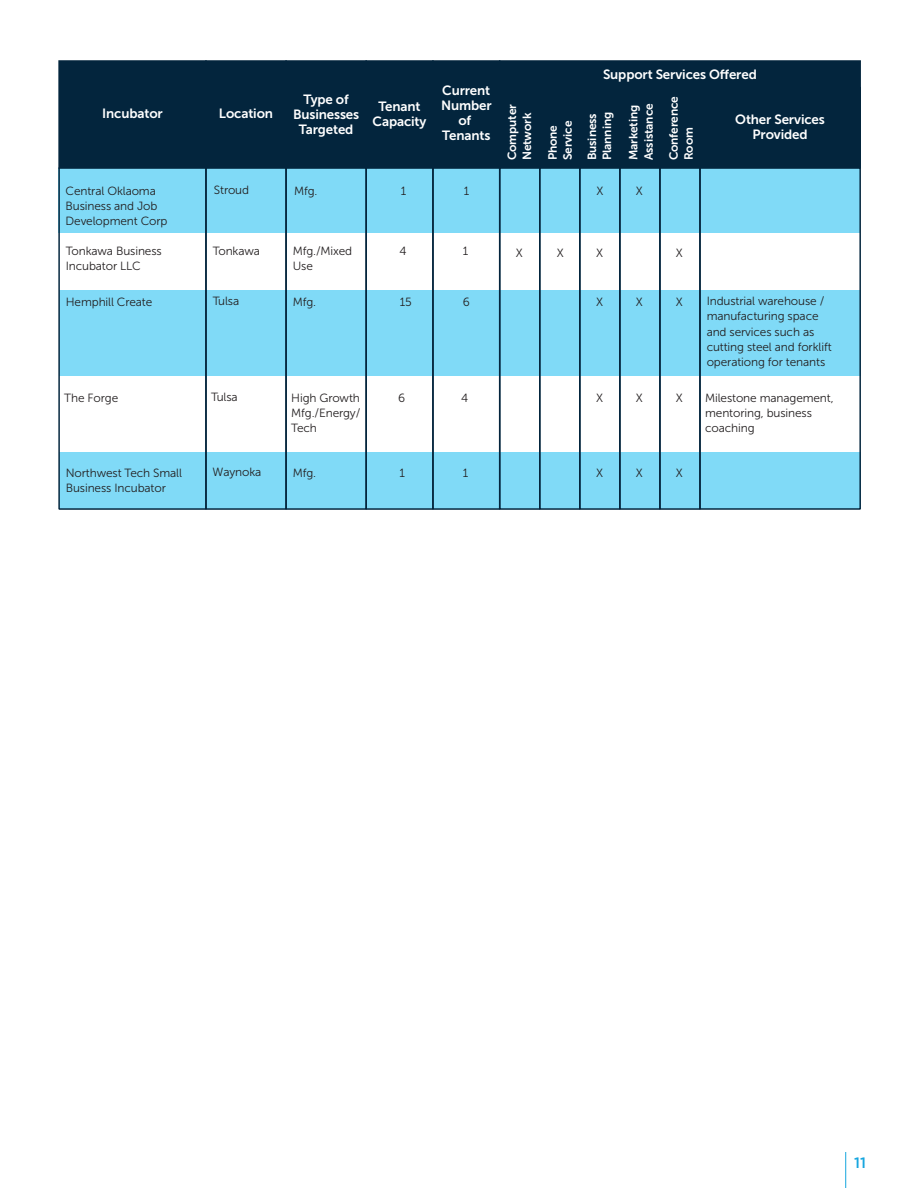
<style>
.page{position:relative;width:918px;height:1188px;background:#fff}
.page>*{position:absolute;margin:0;border:0;box-sizing:border-box;transform-origin:0 0}
.t1{font:500 15px "Gotham";color:#16a6df}
.t2{font:13.35px/15.1px "Museo Sans 700";letter-spacing:-.01em;color:#fff;text-align:center}
.t3{font:11.85px/15.1px "Museo Sans 300";letter-spacing:-.01em;color:#231f20}
.t4{font:11.85px/15.1px "Museo Sans 700";letter-spacing:-.01em;color:#fff}
</style>
<div class="page">
<div style="left:60px;top:290px;width:801px;height:85px;background:#80daf7"></div>
<div style="left:58px;top:168px;width:802px;height:65px;background:#80daf7"></div>
<div style="left:60px;top:452px;width:801px;height:57px;background:#80daf7"></div>
<hr style="left:845px;top:1152px;width:1px;height:36px;background:#16a6df">
<div style="left:205px;top:167px;width:82px;height:343px;border:1px solid #03253d"></div>
<div style="left:285px;top:167px;width:82px;height:343px;border:1px solid #03253d"></div>
<div style="left:365px;top:167px;width:69px;height:343px;border:1px solid #03253d"></div>
<div style="left:432px;top:167px;width:68px;height:343px;border:1px solid #03253d"></div>
<div style="left:499px;top:167px;width:41px;height:343px;border:1px solid #03253d"></div>
<div style="left:539px;top:167px;width:42px;height:343px;border:1px solid #03253d"></div>
<div style="left:579px;top:167px;width:42px;height:343px;border:1px solid #03253d"></div>
<div style="left:619px;top:167px;width:42px;height:343px;border:1px solid #03253d"></div>
<div style="left:659px;top:167px;width:42px;height:343px;border:1px solid #03253d"></div>
<div style="left:699px;top:167px;width:162px;height:343px;border:1px solid #03253d"></div>
<div style="left:59px;top:61px;width:147px;height:107px;background:#03253d"></div>
<div style="left:58px;top:60px;width:149px;height:109px;border:1px solid #03253d"></div>
<div style="left:206px;top:61px;width:80px;height:107px;background:#03253d"></div>
<div style="left:205px;top:60px;width:82px;height:109px;border:1px solid #03253d"></div>
<div style="left:286px;top:61px;width:80px;height:107px;background:#03253d"></div>
<div style="left:285px;top:60px;width:82px;height:109px;border:1px solid #03253d"></div>
<div style="left:366px;top:61px;width:67px;height:107px;background:#03253d"></div>
<div style="left:365px;top:60px;width:69px;height:109px;border:1px solid #03253d"></div>
<div style="left:433px;top:61px;width:67px;height:107px;background:#03253d"></div>
<div style="left:432px;top:60px;width:68px;height:109px;border:1px solid #03253d"></div>
<div style="left:500px;top:88px;width:40px;height:80px;background:#03253d"></div>
<div style="left:499px;top:87px;width:41px;height:82px;border:1px solid #03253d"></div>
<div style="left:540px;top:88px;width:40px;height:80px;background:#03253d"></div>
<div style="left:539px;top:87px;width:42px;height:82px;border:1px solid #03253d"></div>
<div style="left:580px;top:88px;width:40px;height:80px;background:#03253d"></div>
<div style="left:579px;top:87px;width:42px;height:82px;border:1px solid #03253d"></div>
<div style="left:620px;top:88px;width:40px;height:80px;background:#03253d"></div>
<div style="left:619px;top:87px;width:42px;height:82px;border:1px solid #03253d"></div>
<div style="left:660px;top:88px;width:40px;height:80px;background:#03253d"></div>
<div style="left:659px;top:87px;width:42px;height:82px;border:1px solid #03253d"></div>
<div style="left:700px;top:88px;width:160px;height:80px;background:#03253d"></div>
<div style="left:699px;top:87px;width:162px;height:82px;border:1px solid #03253d"></div>
<div style="left:500px;top:61px;width:360px;height:27px;background:#03253d"></div>
<div style="left:499px;top:60px;width:362px;height:28px;border:1px solid #03253d"></div>
<p class="t2" style="left:102px;top:106px;width:62px">Incubator</p>
<p class="t2" style="left:219px;top:106px;width:56px">Location</p>
<p class="t2" style="left:293px;top:92px;width:68px">Type of<br>Businesses<br>Targeted</p>
<p class="t2" style="left:373px;top:99px;width:55px">Tenant<br>Capacity</p>
<p class="t2" style="left:441px;top:82px;width:52px">Current<br>Number of<br>Tenants</p>
<p class="t4" style="left:504px;top:160px;width:58px;rotate:-90deg">Computer<br>Network</p>
<p class="t2" style="left:603px;top:66px;width:155px">Support Services O˜ered</p>
<p class="t4" style="left:545px;top:160px;width:41px;rotate:-90deg">Phone<br>Service</p>
<p class="t4" style="left:584px;top:160px;width:50px;rotate:-90deg">Business<br>Planning</p>
<p class="t4" style="left:626px;top:160px;width:58px;rotate:-90deg">Marketing<br>Assistance</p>
<p class="t4" style="left:666px;top:160px;width:66px;rotate:-90deg">Conference<br>Room</p>
<p class="t2" style="left:735px;top:112px;width:91px">Other Services<br>Provided</p>
<p class="t3" style="left:66px;top:183px;width:92px">Central Oklaoma</p>
<p class="t3" style="left:214px;top:182px;width:37px">Stroud</p>
<p class="t3" style="left:294px;top:183px;width:25px">Mfg.</p>
<p class="t3" style="left:401px;top:183px;width:7px">1</p>
<p class="t3" style="left:464px;top:183px;width:7px">1</p>
<p class="t3" style="left:596px;top:183px;width:9px">X</p>
<p class="t3" style="left:636px;top:183px;width:9px">X</p>
<p class="t3" style="left:66px;top:198px;width:93px">Business and Job</p>
<p class="t3" style="left:66px;top:213px;width:104px">Development Corp</p>
<p class="t3" style="left:66px;top:244px;width:97px">Tonkawa Business<br>Incubator LLC</p>
<p class="t3" style="left:213px;top:243px;width:49px">Tonkawa</p>
<p class="t3" style="left:293px;top:244px;width:61px">Mfg./Mixed<br>Use</p>
<p class="t3" style="left:400px;top:244px;width:9px">4</p>
<p class="t3" style="left:463px;top:244px;width:7px">1</p>
<p class="t3" style="left:516px;top:245px;width:9px">X</p>
<p class="t3" style="left:557px;top:245px;width:9px">X</p>
<p class="t3" style="left:596px;top:245px;width:9px">X</p>
<p class="t3" style="left:676px;top:245px;width:9px">X</p>
<p class="t3" style="left:66px;top:294px;width:88px">Hemphill Create</p>
<p class="t3" style="left:213px;top:293px;width:28px">Tulsa</p>
<p class="t3" style="left:293px;top:294px;width:25px">Mfg.</p>
<p class="t3" style="left:400px;top:294px;width:14px">15</p>
<p class="t3" style="left:463px;top:294px;width:9px">6</p>
<p class="t3" style="left:596px;top:294px;width:9px">X</p>
<p class="t3" style="left:636px;top:294px;width:9px">X</p>
<p class="t3" style="left:676px;top:294px;width:9px">X</p>
<p class="t3" style="left:707px;top:294px;width:119px">Industrial warehouse / manufacturing space</p>
<p class="t3" style="left:707px;top:324px;width:109px">and services such as</p>
<p class="t3" style="left:707px;top:339px;width:127px">cutting steel and forklift</p>
<p class="t3" style="left:707px;top:354px;width:120px">operationg for tenants</p>
<p class="t3" style="left:64px;top:391px;width:55px">The Forge</p>
<p class="t3" style="left:211px;top:390px;width:28px">Tulsa</p>
<p class="t3" style="left:291px;top:391px;width:70px">High Growth</p>
<p class="t3" style="left:398px;top:391px;width:9px">6</p>
<p class="t3" style="left:461px;top:391px;width:9px">4</p>
<p class="t3" style="left:596px;top:391px;width:9px">X</p>
<p class="t3" style="left:636px;top:391px;width:9px">X</p>
<p class="t3" style="left:676px;top:391px;width:9px">X</p>
<p class="t3" style="left:705px;top:391px;width:130px">Milestone management,</p>
<p class="t3" style="left:291px;top:406px;width:71px">Mfg./Energy/</p>
<p class="t3" style="left:705px;top:406px;width:108px">mentoring, business</p>
<p class="t3" style="left:291px;top:421px;width:27px">Tech</p>
<p class="t3" style="left:705px;top:421px;width:51px">coaching</p>
<p class="t3" style="left:66px;top:465px;width:118px">Northwest Tech Small<br>Business Incubator</p>
<p class="t3" style="left:213px;top:465px;width:50px">Waynoka</p>
<p class="t3" style="left:293px;top:465px;width:25px">Mfg.</p>
<p class="t3" style="left:400px;top:465px;width:7px">1</p>
<p class="t3" style="left:463px;top:465px;width:7px">1</p>
<p class="t3" style="left:596px;top:465px;width:9px">X</p>
<p class="t3" style="left:636px;top:465px;width:9px">X</p>
<p class="t3" style="left:676px;top:465px;width:9px">X</p>
<p class="t1" style="left:854px;top:1153px;width:13px">11</p>
</div>
